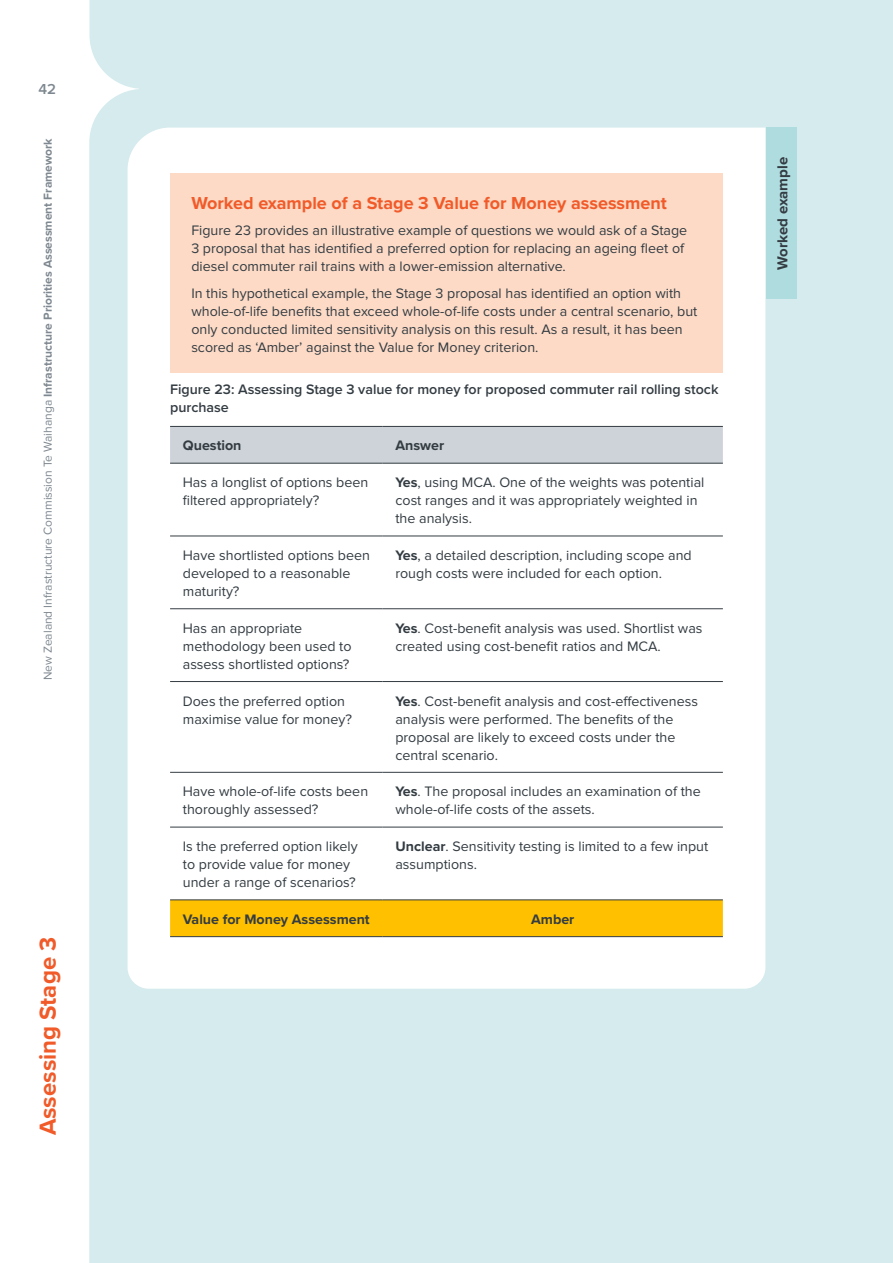
<style>
.page{position:relative;width:893px;height:1263px;background:#fff}
.page>*{position:absolute;margin:0;border:0;box-sizing:border-box;transform-origin:0 0}
.t1{font:700 24px "Proxima Nova";color:#f15a29}
.t2{font:700 18px "Proxima Nova";color:#f15a29}
.t3{font:700 15px "Proxima Nova";color:#333c42}
.t4{font:600 15px "Proxima Nova";color:#7e8890}
.t5{font:14.25px/18px "Proxima Nova";color:#333c42}
.t6{font:600 14.25px/18px "Proxima Nova";color:#333c42}
.t7{font:700 14.25px "Proxima Nova";color:#333c42}
.t8{font:12px "Proxima Nova";color:#7e8890}
.s1{font-weight:700}
</style>
<div class="page">
<div style="left:139px;top:0;width:754px;height:1263px;background:#d5ebed"></div>
<div style="left:89px;top:89px;width:108px;height:1174px;background:#d5ebed"></div>
<svg style="left:89px;top:0;width:50px;height:89px;background:#dbeeef"></svg>
<div style="left:766px;top:128px;width:31px;height:171px;background:#afdcdf"></div>
<div style="left:128px;top:128px;width:637px;height:861px;background:#fff"></div>
<div style="left:170px;top:173px;width:553px;height:200px;background:#fddac6"></div>
<div style="left:170px;top:427px;width:553px;height:36px;background:#cdd3d8"></div>
<div style="left:170px;top:900px;width:553px;height:36px;background:#ffc000"></div>
<hr style="left:170px;top:426px;width:213px;height:1px;background:#333c42">
<hr style="left:383px;top:426px;width:340px;height:1px;background:#333c42">
<hr style="left:170px;top:463px;width:213px;height:1px;background:#333c42">
<hr style="left:383px;top:463px;width:340px;height:1px;background:#333c42">
<hr style="left:170px;top:536px;width:213px;height:1px;background:#333c42">
<hr style="left:383px;top:536px;width:340px;height:1px;background:#333c42">
<hr style="left:170px;top:608px;width:213px;height:1px;background:#333c42">
<hr style="left:383px;top:608px;width:340px;height:1px;background:#333c42">
<hr style="left:170px;top:681px;width:213px;height:1px;background:#333c42">
<hr style="left:383px;top:681px;width:340px;height:1px;background:#333c42">
<hr style="left:170px;top:772px;width:213px;height:1px;background:#333c42">
<hr style="left:383px;top:772px;width:340px;height:1px;background:#333c42">
<hr style="left:170px;top:827px;width:213px;height:1px;background:#333c42">
<hr style="left:383px;top:827px;width:340px;height:1px;background:#333c42">
<hr style="left:170px;top:899px;width:213px;height:1px;background:#333c42">
<hr style="left:383px;top:899px;width:340px;height:1px;background:#333c42">
<hr style="left:170px;top:936px;width:213px;height:1px;background:#333c42">
<hr style="left:383px;top:936px;width:340px;height:1px;background:#333c42">
<p class="t4" style="left:38px;top:80px;width:19px">42</p>
<p class="t8" style="left:41px;top:680px;width:544px;rotate:-90deg">New Zealand Infrastructure Commission Te Waihanga <span class="s1">Infrastructure Priorities Assessment Framework</span></p>
<h1 class="t1" style="left:34px;top:1135px;width:200px;rotate:-90deg">Assessing Stage 3</h1>
<p class="t2" style="left:191px;top:192px;width:477px">Worked example of a Stage 3 Value for Money assessment</p>
<p class="t5" style="left:191px;top:222px;width:497px">Figure 23 provides an illustrative example of questions we would ask of a Stage<br>3 proposal that has identified a preferred option for replacing an ageing fleet of diesel commuter rail trains with a lower-emission alternative.</p>
<p class="t5" style="left:191px;top:284px;width:508px">In this hypothetical example, the Stage 3 proposal has identified an option with whole-of-life benefits that exceed whole-of-life costs under a central scenario, but only conducted limited sensitivity analysis on this result. As a result, it has been scored as ‘Amber’ against the Value for Money criterion.</p>
<p class="t6" style="left:170px;top:380px;width:550px">Figure 23: Assessing Stage 3 value for money for proposed commuter rail rolling stock purchase</p>
<p class="t7" style="left:183px;top:437px;width:60px">Question</p>
<p class="t7" style="left:395px;top:437px;width:50px">Answer</p>
<p class="t5" style="left:183px;top:474px;width:187px">Has a longlist of options been filtered appropriately?</p>
<p class="t5" style="left:395px;top:474px;width:310px"><span class="s1">Yes</span>, using MCA. One of the weights was potential cost ranges and it was appropriately weighted in the analysis.</p>
<p class="t5" style="left:183px;top:546px;width:189px">Have shortlisted options been developed to a reasonable maturity?</p>
<p class="t5" style="left:395px;top:546px;width:298px"><span class="s1">Yes</span>, a detailed description, including scope and rough costs were included for each option.</p>
<p class="t5" style="left:183px;top:619px;width:170px">Has an appropriate methodology been used to assess shortlisted options?</p>
<p class="t5" style="left:395px;top:619px;width:309px"><span class="s1">Yes</span>. Cost-benefit analysis was used. Shortlist was created using cost-benefit ratios and MCA.</p>
<p class="t5" style="left:183px;top:692px;width:171px">Does the preferred option maximise value for money?</p>
<p class="t5" style="left:395px;top:692px;width:304px"><span class="s1">Yes</span>. Cost-benefit analysis and cost-effectiveness analysis were performed. The benefits of the proposal are likely to exceed costs under the central scenario.</p>
<p class="t5" style="left:183px;top:783px;width:187px">Have whole-of-life costs been thoroughly assessed?</p>
<p class="t5" style="left:395px;top:783px;width:307px"><span class="s1">Yes</span>. The proposal includes an examination of the whole-of-life costs of the assets.</p>
<p class="t5" style="left:183px;top:837px;width:176px">Is the preferred option likely to provide value for money under a range of scenarios?</p>
<p class="t5" style="left:395px;top:837px;width:314px"><span class="s1">Unclear</span>. Sensitivity testing is limited to a few input assumptions.</p>
<p class="t7" style="left:183px;top:910px;width:188px">Value for Money Assessment</p>
<p class="t7" style="left:531px;top:910px;width:45px">Amber</p>
<p class="t3" style="left:774px;top:270px;width:114px;rotate:-90deg">Worked example</p>
</div>
